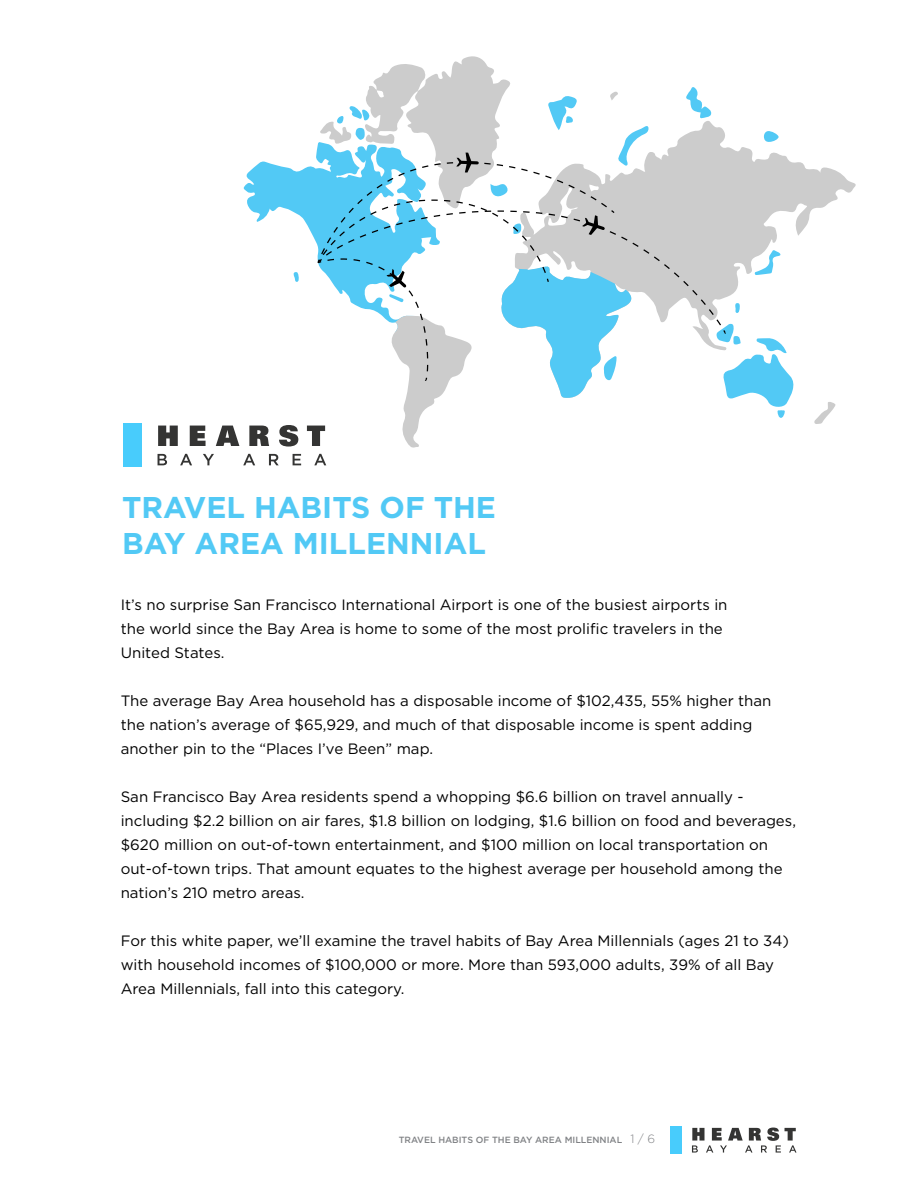
<style>
.page{position:relative;width:918px;height:1188px;background:#fff}
.page>*{position:absolute;margin:0;border:0;box-sizing:border-box;transform-origin:0 0}
.t1{font:700 30px/36px "Gotham";color:#52c9f5}
.t2{font:15px/24px "Gotham";color:#000}
.t3{font:500 9px "Gotham";color:#808285}
.s1{font-weight:300;font-size:12px}
</style>
<div class="page">
<svg style="left:692px;top:1128px;width:104px;height:25px"></svg>
<div style="left:670px;top:1126px;width:12px;height:28px;background:#48ccfc"></div>
<div style="left:123px;top:423px;width:19px;height:44px;background:#48ccfc"></div>
<svg style="left:814px;top:402px;width:22px;height:22px"></svg>
<svg style="left:649px;top:121px;width:207px;height:228px"></svg>
<svg style="left:686px;top:87px;width:25px;height:32px"></svg>
<svg style="left:649px;top:210px;width:72px;height:115px;background:#d1d1d1"></svg>
<svg style="left:716px;top:323px;width:78px;height:95px"></svg>
<svg style="left:158px;top:56px;width:491px;height:409px"></svg>
<h1 class="t1" style="left:122px;top:489px;width:375px">TRAVEL HABITS OF THE<br>BAY AREA MILLENNIAL</h1>
<p class="t2" style="left:121px;top:593px;width:608px">It’s no surprise San Francisco International Airport is one of the busiest airports in the world since the Bay Area is home to some of the most prolific travelers in the<br>United States.</p>
<p class="t2" style="left:121px;top:689px;width:652px">The average Bay Area household has a disposable income of $102,435, 55% higher than the nation’s average of $65,929, and much of that disposable income is spent adding another pin to the “Places I’ve Been” map.</p>
<p class="t2" style="left:121px;top:785px;width:677px">San Francisco Bay Area residents spend a whopping $6.6 billion on travel annually - including $2.2 billion on air fares, $1.8 billion on lodging, $1.6 billion on food and beverages, $620 million on out-of-town entertainment, and $100 million on local transportation on out-of-town trips. That amount equates to the highest average per household among the nation’s 210 metro areas.</p>
<p class="t2" style="left:121px;top:929px;width:670px">For this white paper, we’ll examine the travel habits of Bay Area Millennials (ages 21 to 34) with household incomes of $100,000 or more. More than 593,000 adults, 39% of all Bay<br>Area Millennials, fall into this category.</p>
<p class="t3" style="left:399px;top:1134px;width:258px">TRAVEL HABITS OF THE BAY AREA MILLENNIAL <span class="s1">1 / 6</span></p>
</div>
